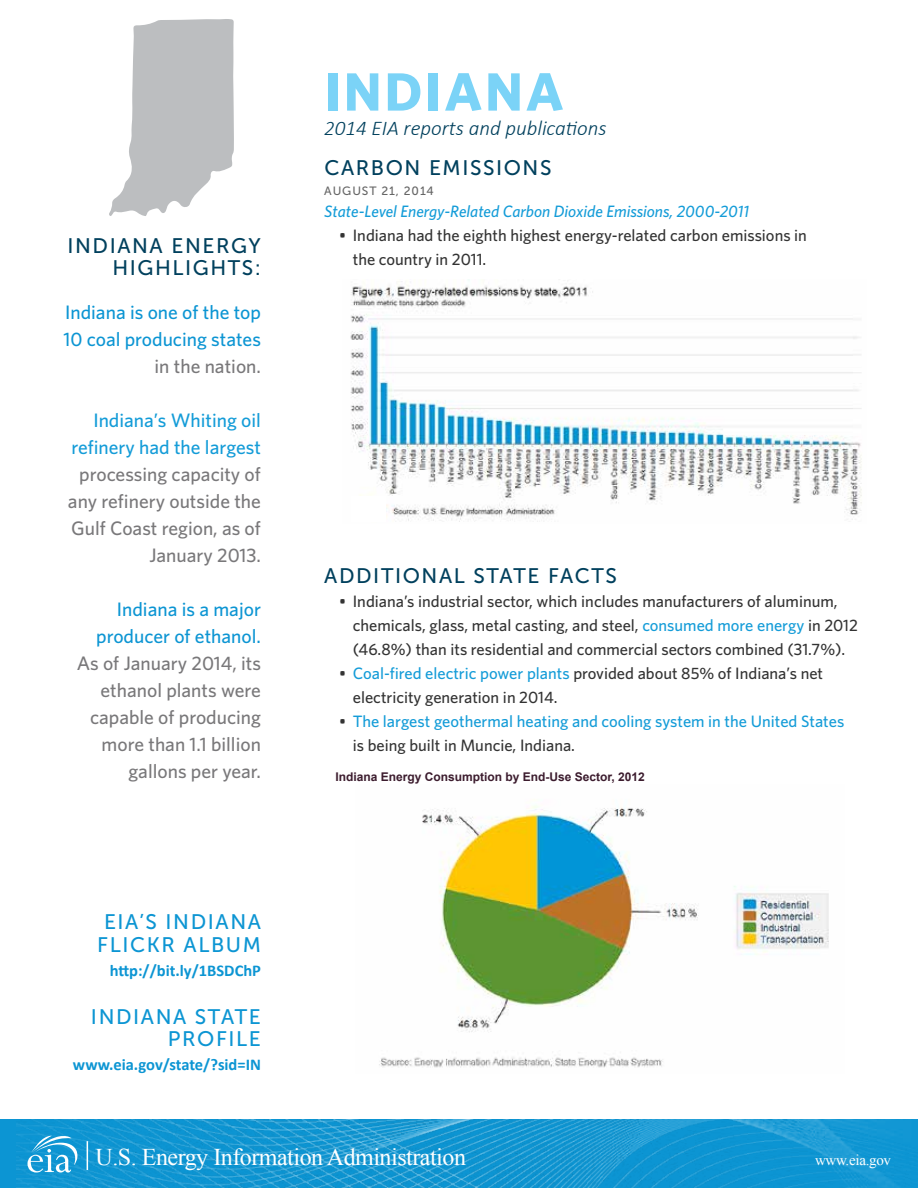
<style>
.page{position:relative;width:918px;height:1188px;background:#fff}
.page>*{position:absolute;margin:0;border:0;box-sizing:border-box;transform-origin:0 0}
.t1{font:700 54px "Whitney";letter-spacing:.05em;color:#7bd3f7}
.t2{font:24px "Times New Roman";letter-spacing:-.02em;color:#fff}
.t3{font:21px/22.5px "Museo Sans 500";letter-spacing:.075em;color:#00405d;text-align:right}
.t4{font:21px/22.5px "Museo Sans 500";letter-spacing:.075em;color:#0c95d3;text-align:center}
.t5{font:italic 300 21px "Calibri";color:#00405d}
.t6{font:500 19.5px/27px "Whitney";color:#79787a;text-align:right}
.t7{font:500 19.5px/27px "Whitney";color:#0c95d3}
.t8{font:500 19.5px/27px "Whitney";color:#149cd8;text-align:right}
.t9{font:500 16.5px/24px "Whitney";color:#333}
.t10{font:500 16.5px/24px "Whitney";color:#149cd8}
.t11{font:italic 500 16.5px "Whitney";color:#149cd8}
.t12{font:700 16.5px "Calibri";color:#0c95d3}
.t13{font:15px "Times New Roman";letter-spacing:-.02em;color:#fff}
.t14{font:700 12px "Arial";color:#3c1c2e}
.t15{font:12px "Museo Sans 500";letter-spacing:.075em;color:#666}
.s1{color:#149cd8}
.s2{color:#333}
</style>
<div class="page">
<img style="left:17px;top:1119px;width:901px;height:69px">
<svg style="left:28px;top:1135px;width:50px;height:38px;background:#4bafdd"></svg>
<svg style="left:87px;top:1141px;width:1px;height:29px"></svg>
<img style="left:350px;top:279px;width:512px;height:243px">
<div style="left:351px;top:496px;width:35px;height:25px;background:#fff"></div>
<svg style="left:109px;top:19px;width:125px;height:197px"></svg>
<img style="left:379px;top:806px;width:450px;height:262px">
<p class="t3" style="left:67px;top:234px;width:195px">INDIANA ENERGY<br>HIGHLIGHTS:</p>
<p class="t7" style="left:64px;top:299px;width:199px">Indiana is one of the top<br>10 coal producing states</p>
<p class="t6" style="left:155px;top:353px;width:108px">in the nation.</p>
<p class="t8" style="left:71px;top:407px;width:191px">Indiana’s Whiting oil refinery had the largest</p>
<p class="t6" style="left:68px;top:461px;width:195px">processing capacity of any refinery outside the<br>Gulf Coast region, as of<br>January 2013.</p>
<p class="t7" style="left:96px;top:596px;width:166px;text-align:right">Indiana is a major producer of ethanol.</p>
<p class="t6" style="left:77px;top:650px;width:186px">As of January 2014, its ethanol plants were capable of producing more than 1.1 billion gallons per year.</p>
<p class="t4" style="left:97px;top:911px;width:165px">EIA’S INDIANA<br>FLICKR ALBUM</p>
<p class="t12" style="left:110px;top:960px;width:153px">http://bit.ly/1BSDChP</p>
<p class="t4" style="left:91px;top:1005px;width:172px;text-align:right">INDIANA STATE<br>PROFI LE</p>
<p class="t12" style="left:73px;top:1054px;width:190px">www.eia.gov/state/?sid=IN</p>
<h1 class="t1" style="left:325px;top:56px;width:241px">INDIANA</h1>
<p class="t5" style="left:324px;top:115px;width:284px">2014 EIA reports and publications</p>
<p class="t3" style="left:324px;top:157px;width:229px">CARBON EMISSIONS</p>
<p class="t15" style="left:324px;top:184px;width:111px">AUGUST 21, 2014</p>
<p class="t11" style="left:324px;top:201px;width:426px">State-Level Energy-Related Carbon Dioxide Emissions, 2000-2011</p>
<p class="t9" style="left:353px;top:223px;width:456px;text-indent:-13px">• Indiana had the eighth highest energy-related carbon emissions in the country in 2011.</p>
<p class="t3" style="left:324px;top:565px;width:294px">ADDITI ONAL STATE FACTS</p>
<p class="t9" style="left:353px;top:589px;width:507px;text-indent:-13px">• Indiana’s industrial sector, which includes manufacturers of aluminum, chemicals, glass, metal casting, and steel, <span class="s1">consumed more energy</span> in 2012 (46.8%) than its residential and commercial sectors combined (31.7%).</p>
<p class="t9" style="left:353px;top:661px;width:472px;text-indent:-13px">• <span class="s1">Coal-fired electric power plants</span> provided about 85% of Indiana’s net electricity generation in 2014.</p>
<p class="t10" style="left:353px;top:709px;width:493px;text-indent:-13px"><span class="s2">•</span> The largest geothermal heating and cooling system in the United States <span class="s2">is being built in Muncie, Indiana.</span></p>
<p class="t14" style="left:336px;top:769px;width:311px">Indiana Energy Consumption by End-Use Sector, 2012</p>
<h2 class="t2" style="left:96px;top:1141px;width:372px">U.S. Energy Information Administration</h2>
<p class="t13" style="left:815px;top:1150px;width:78px">www.eia.gov</p>
</div>
